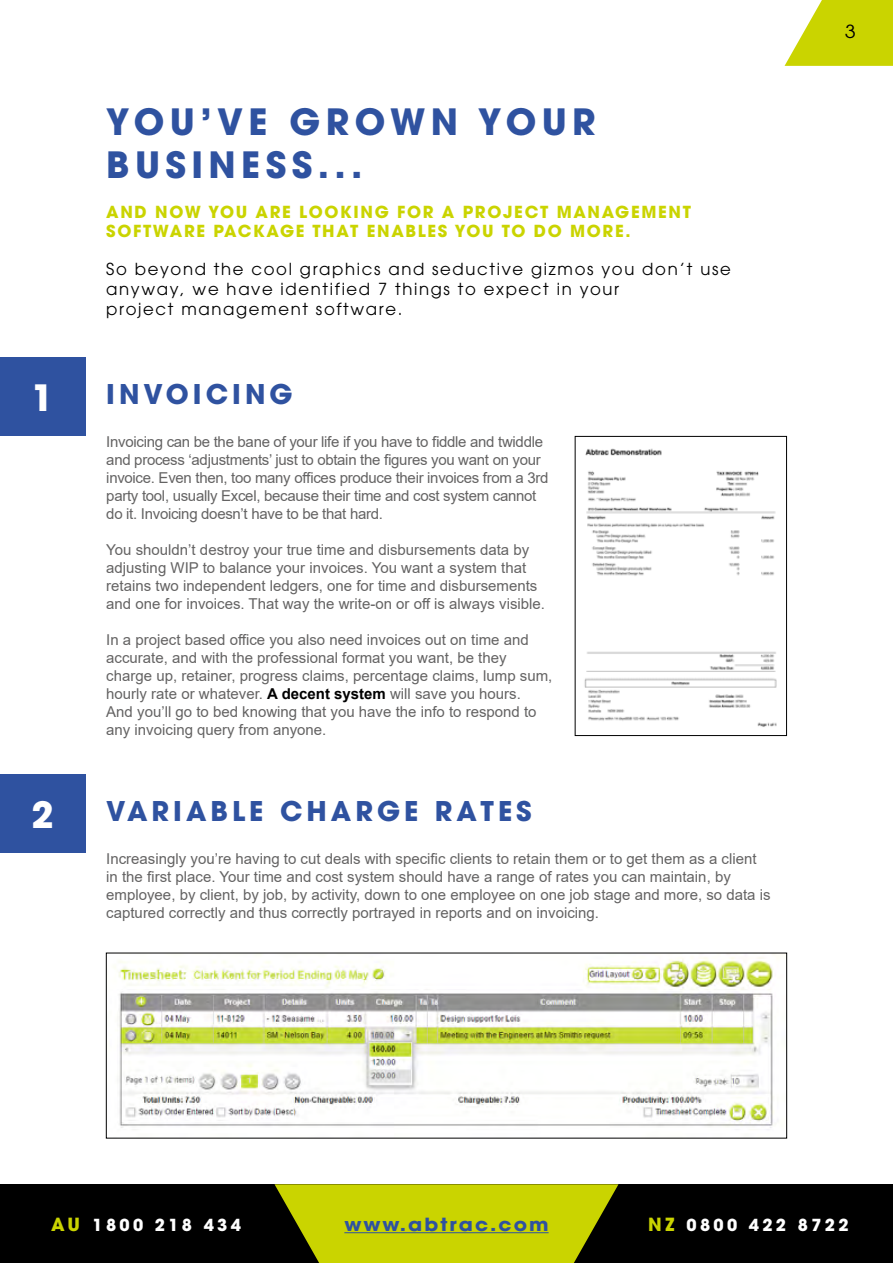
<style>
.page{position:relative;width:893px;height:1263px;background:#fff}
.page>*{position:absolute;margin:0;border:0;box-sizing:border-box;transform-origin:0 0}
.t1{font:700 36px/43.2px "Avant Garde";letter-spacing:.15em;color:#2f52a0}
.t2{font:700 36px "Avant Garde";color:#fff}
.t3{font:700 27px "Avant Garde";letter-spacing:.15em;color:#2f52a0}
.t4{font:700 18px "Avant Garde";letter-spacing:.1em;color:#2f52a0;scale:1.12 1}
.t5{font:18px "Avant Garde";color:#000;scale:1.12 1}
.t6{font:16.5px/19.8px "Avant Garde";letter-spacing:.1em;color:#000}
.t7{font:700 16.5px/19.8px "Avant Garde";letter-spacing:.1em;color:#cad400}
.t8{font:700 16.5px "Avant Garde";letter-spacing:.2em;color:#fff}
.t9{font:15px/18px "Arial";color:#646363}
.t10{font:15px/18px "Arial";letter-spacing:-.02em;color:#646363}
.s1{font-weight:700;color:#000}
.s2{font-size:18px;color:#cad400}
</style>
<div class="page">
<div style="left:1px;top:1184px;width:892px;height:79px;background:#000"></div>
<svg style="left:274px;top:1184px;width:344px;height:79px"></svg>
<hr style="left:344px;top:1232px;width:205px;height:1px;background:#2f52a0">
<div style="left:0;top:357px;width:85px;height:79px;background:#2f52a0"></div>
<div style="left:0;top:774px;width:85px;height:79px;background:#2f52a0"></div>
<svg style="left:784px;top:0;width:109px;height:66px"></svg>
<img style="left:584px;top:448px;width:193px;height:279px">
<div style="left:575px;top:436px;width:212px;height:300px;border:1px solid #000"></div>
<img style="left:114px;top:957px;width:660px;height:171px">
<h1 class="t1" style="left:106px;top:100px;width:491px">YOU’VE GROWN YOUR<br>BUSINESS...</h1>
<p class="t7" style="left:106px;top:201px;width:586px">AND NOW YOU ARE LOOKING FOR A PROJECT MANAGEMENT<br>SOFTWARE PACKAGE THAT ENABLES YOU TO DO MORE.</p>
<p class="t6" style="left:106px;top:259px;width:626px">So beyond the cool graphics and seductive gizmos you don’t use anyway, we have identified 7 things to expect in your<br>project management software.</p>
<h1 class="t2" style="left:31px;top:374px;width:24px">1</h1>
<h2 class="t3" style="left:106px;top:376px;width:188px">INVOICING</h2>
<p class="t10" style="left:106px;top:433px;width:444px">Invoicing can be the bane of your life if you have to fiddle and twiddle and process ‘adjustments’ just to obtain the figures you want on your invoice. Even then, too many offices produce their invoices from a 3rd party tool, usually Excel, because their time and cost system cannot do it. Invoicing doesn’t have to be that hard.</p>
<p class="t9" style="left:106px;top:541px;width:440px">You shouldn’t destroy your true time and disbursements data by adjusting WIP to balance your invoices. You want a system that retains two independent ledgers, one for time and disbursements and one for invoices. That way the write-on or off is always visible.</p>
<p class="t9" style="left:106px;top:631px;width:448px">In a project based office you also need invoices out on time and accurate, and with the professional format you want, be they charge up, retainer, progress claims, percentage claims, lump sum, hourly rate or whatever. <span class="s1">A decent system</span> will save you hours.<br>And you’ll go to bed knowing that you have the info to respond to any invoicing query from anyone.</p>
<h1 class="t2" style="left:31px;top:791px;width:24px">2</h1>
<h2 class="t3" style="left:106px;top:793px;width:427px">VARIABLE CHARGE RATES</h2>
<p class="t9" style="left:106px;top:850px;width:666px">Increasingly you’re having to cut deals with specific clients to retain them or to get them as a client in the first place. Your time and cost system should have a range of rates you can maintain, by employee, by client, by job, by activity, down to one employee on one job stage and more, so data is captured correctly and thus correctly portrayed in reports and on invoicing.</p>
<p class="t5" style="left:845px;top:21px;width:11px">3</p>
<p class="t8" style="left:51px;top:1214px;width:191px"><span class="s2">AU</span> 1800 218 434</p>
<p class="t4" style="left:344px;top:1212px;width:184px">www.abtrac.com</p>
<p class="t8" style="left:648px;top:1214px;width:202px"><span class="s2">NZ</span> 0800 422 8722</p>
</div>
